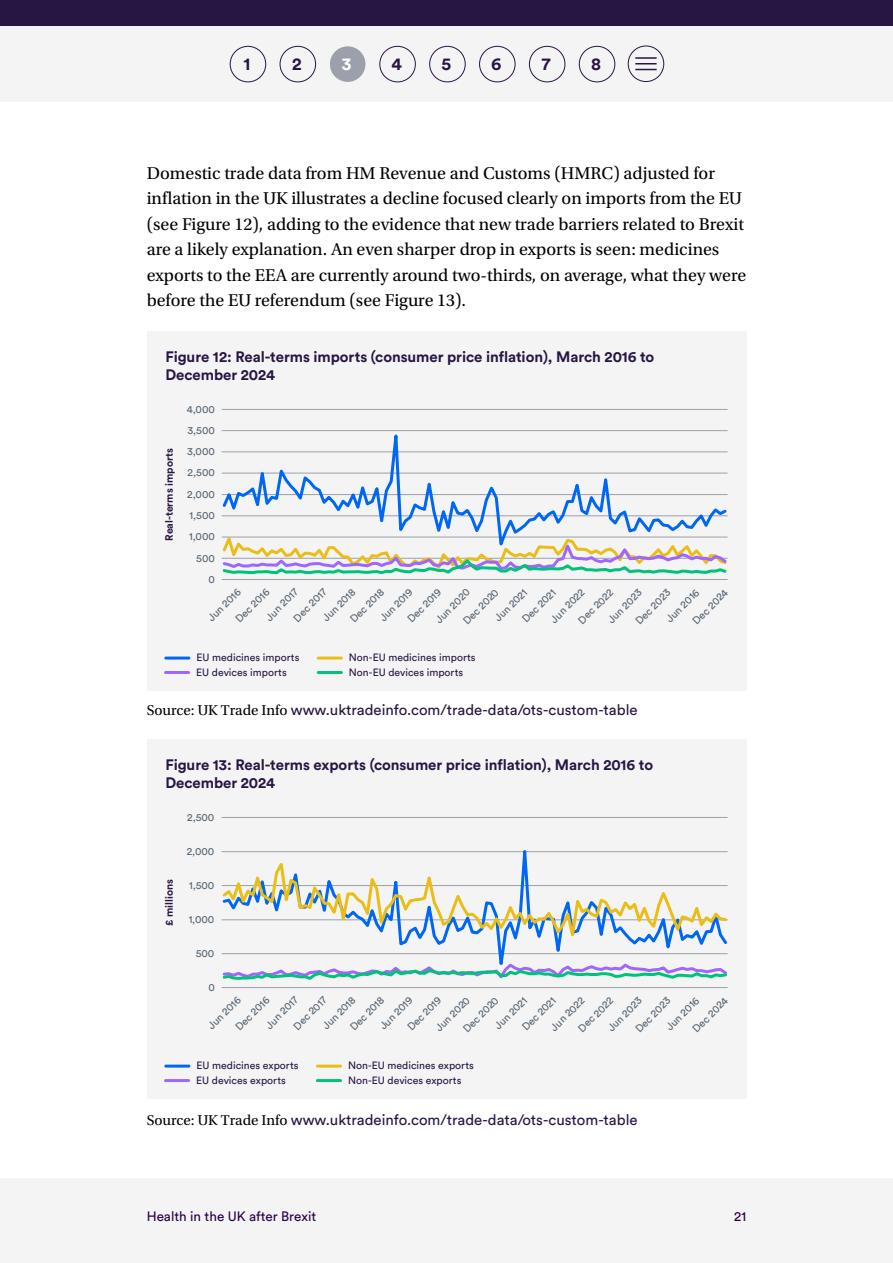
<style>
.page{position:relative;width:893px;height:1263px;background:#fff}
.page>*{position:absolute;margin:0;border:0;box-sizing:border-box;transform-origin:0 0}
.Body_text{font:18px/25.5px "Utopia Std";color:#000}
.t1{font:700 17.55px "Circular Pro";color:#271544}
.t2{font:700 17.55px "Circular Pro";color:#fff}
.t3{font:700 15px/18px "Circular Pro";letter-spacing:-.005em;color:#271544}
.Source_Note{font:15px "Circular Pro";color:#271544}
.t4{font:13.5px "Circular Pro";color:#280048}
.t5{font:10.5px "Circular Pro";letter-spacing:-.005em;color:#556370}
.t6{font:10.5px "Circular Pro";color:#271544}
.t7{font:700 10.5px "Circular Pro";letter-spacing:-.005em;color:#271544}
.s1{font-family:"Utopia Std";color:#000}
</style>
<div class="page">
<div style="left:0;top:0;width:893px;height:26px;background:#271544"></div>
<div style="left:0;top:26px;width:893px;height:76px;background:#f5f4f4"></div>
<div style="left:0;top:1179px;width:893px;height:84px;background:#f5f4f4"></div>
<div style="left:330px;top:46px;width:35px;height:36px;background:#9ba0ab;border-radius:50%"></div>
<div style="left:628px;top:46px;width:36px;height:36px;border:1px solid #271544;border-radius:50%"></div>
<hr style="left:635px;top:57px;width:22px;height:2px;background:#271544">
<hr style="left:635px;top:63px;width:22px;height:2px;background:#271544">
<svg style="left:635px;top:69px;width:22px;height:1px"></svg>
<div style="left:230px;top:46px;width:36px;height:36px;border:1px solid #271544;border-radius:50%"></div>
<div style="left:280px;top:46px;width:36px;height:36px;border:1px solid #271544;border-radius:50%"></div>
<div style="left:379px;top:46px;width:37px;height:36px;border:1px solid #271544;border-radius:50%"></div>
<div style="left:429px;top:46px;width:36px;height:36px;border:1px solid #271544;border-radius:50%"></div>
<div style="left:479px;top:46px;width:36px;height:36px;border:1px solid #271544;border-radius:50%"></div>
<div style="left:529px;top:46px;width:36px;height:36px;border:1px solid #271544;border-radius:50%"></div>
<div style="left:579px;top:46px;width:36px;height:36px;border:1px solid #271544;border-radius:50%"></div>
<div style="left:147px;top:332px;width:599px;height:359px;background:#f4f4f4"></div>
<hr style="left:166px;top:656px;width:23px;height:3px;background:#0066f4">
<hr style="left:318px;top:656px;width:23px;height:3px;background:#eabe17">
<hr style="left:165px;top:671px;width:24px;height:3px;background:#9f67ff">
<hr style="left:318px;top:671px;width:23px;height:3px;background:#00c27a">
<hr style="left:222px;top:579px;width:506px;height:1px;background:#9ba0ab">
<svg style="left:221px;top:409px;width:507px;height:121px"></svg>
<svg style="left:221px;top:530px;width:507px;height:45px"></svg>
<div style="left:147px;top:739px;width:599px;height:360px;background:#f4f4f4"></div>
<hr style="left:317px;top:1064px;width:24px;height:3px;background:#eabe17">
<hr style="left:165px;top:1079px;width:24px;height:3px;background:#9f67ff">
<hr style="left:317px;top:1079px;width:24px;height:3px;background:#00c27a">
<hr style="left:166px;top:1064px;width:23px;height:3px;background:#0066f4">
<svg style="left:221px;top:817px;width:507px;height:171px"></svg>
<svg style="left:221px;top:855px;width:507px;height:96px"></svg>
<svg style="left:221px;top:961px;width:507px;height:21px"></svg>
<p class="t1" style="left:244px;top:52px;width:8px">1</p>
<p class="t1" style="left:292px;top:52px;width:11px">2</p>
<p class="t2" style="left:342px;top:52px;width:11px">3</p>
<p class="t1" style="left:391px;top:52px;width:12px">4</p>
<p class="t1" style="left:442px;top:52px;width:11px">5</p>
<p class="t1" style="left:491px;top:52px;width:12px">6</p>
<p class="t1" style="left:542px;top:52px;width:10px">7</p>
<p class="t1" style="left:591px;top:52px;width:11px">8</p>
<p class="Body_text" style="left:147px;top:160px;width:601px">Domestic trade data from HM Revenue and Customs (HMRC) adjusted for inflation in the UK illustrates a decline focused clearly on imports from the EU (see Figure 12), adding to the evidence that new trade barriers related to Brexit are a likely explanation. An even sharper drop in exports is seen: medicines exports to the EEA are currently around two-thirds, on average, what they were before the EU referendum (see Figure 13).</p>
<p class="t3" style="left:165px;top:347px;width:490px">Figure 12: Real-terms imports (consumer price inflation), March 2016 to<br>December 2024</p>
<p class="t5" style="left:187px;top:402px;width:30px">4,000</p>
<p class="t7" style="left:162px;top:541px;width:94px;rotate:-90deg">Real-terms imports</p>
<p class="t5" style="left:187px;top:423px;width:29px">3,500</p>
<p class="t5" style="left:187px;top:444px;width:29px">3,000</p>
<p class="t5" style="left:188px;top:466px;width:29px">2,500</p>
<p class="t5" style="left:187px;top:487px;width:29px">2,000</p>
<p class="t5" style="left:190px;top:508px;width:27px">1,500</p>
<p class="t5" style="left:189px;top:529px;width:27px">1,000</p>
<p class="t5" style="left:196px;top:551px;width:20px">500</p>
<p class="t5" style="left:208px;top:572px;width:8px">0</p>
<p class="t5" style="left:263px;top:614px;width:42px;rotate:-45deg">Jun 2017</p>
<p class="t5" style="left:204px;top:615px;width:43px;rotate:-45deg">Jun 2016</p>
<p class="t5" style="left:290px;top:615px;width:44px;rotate:-45deg">Dec 2017</p>
<p class="t5" style="left:232px;top:616px;width:45px;rotate:-45deg">Dec 2016</p>
<p class="t5" style="left:319px;top:615px;width:43px;rotate:-45deg">Jun 2018</p>
<p class="t5" style="left:347px;top:616px;width:44px;rotate:-45deg">Dec 2018</p>
<p class="t5" style="left:376px;top:615px;width:43px;rotate:-45deg">Jun 2019</p>
<p class="t5" style="left:404px;top:616px;width:45px;rotate:-45deg">Dec 2019</p>
<p class="t5" style="left:432px;top:616px;width:46px;rotate:-45deg">Jun 2020</p>
<p class="t5" style="left:460px;top:617px;width:47px;rotate:-45deg">Dec 2020</p>
<p class="t5" style="left:547px;top:616px;width:45px;rotate:-45deg">Jun 2022</p>
<p class="t5" style="left:575px;top:617px;width:46px;rotate:-45deg">Dec 2022</p>
<p class="t5" style="left:689px;top:617px;width:46px;rotate:-45deg">Dec 2024</p>
<p class="t5" style="left:663px;top:615px;width:43px;rotate:-45deg">Jun 2016</p>
<p class="t5" style="left:604px;top:616px;width:45px;rotate:-45deg">Jun 2023</p>
<p class="t5" style="left:632px;top:617px;width:46px;rotate:-45deg">Dec 2023</p>
<p class="t5" style="left:491px;top:615px;width:43px;rotate:-45deg">Jun 2021</p>
<p class="t5" style="left:519px;top:616px;width:44px;rotate:-45deg">Dec 2021</p>
<p class="t6" style="left:196px;top:651px;width:104px">EU medicines imports</p>
<p class="t6" style="left:349px;top:651px;width:128px">Non-EU medicines imports</p>
<p class="t6" style="left:196px;top:665px;width:92px">EU devices imports</p>
<p class="t6" style="left:349px;top:665px;width:116px">Non-EU devices imports</p>
<p class="Source_Note" style="left:147px;top:700px;width:492px"><span class="s1">Source: UK Trade Info</span> www.uktradeinfo.com/trade-data/ots-custom-table</p>
<p class="t3" style="left:165px;top:755px;width:489px">Figure 13: Real-terms exports (consumer price inflation), March 2016 to<br>December 2024</p>
<p class="t5" style="left:187px;top:810px;width:29px">2,500</p>
<p class="t7" style="left:162px;top:926px;width:48px;rotate:-90deg">£ millions</p>
<p class="t5" style="left:187px;top:844px;width:29px">2,000</p>
<p class="t5" style="left:189px;top:878px;width:27px">1,500</p>
<p class="t5" style="left:189px;top:912px;width:27px">1,000</p>
<p class="t5" style="left:196px;top:946px;width:20px">500</p>
<p class="t5" style="left:208px;top:980px;width:8px">0</p>
<p class="t5" style="left:263px;top:1022px;width:42px;rotate:-45deg">Jun 2017</p>
<p class="t5" style="left:204px;top:1023px;width:43px;rotate:-45deg">Jun 2016</p>
<p class="t5" style="left:290px;top:1023px;width:44px;rotate:-45deg">Dec 2017</p>
<p class="t5" style="left:232px;top:1024px;width:45px;rotate:-45deg">Dec 2016</p>
<p class="t5" style="left:319px;top:1023px;width:43px;rotate:-45deg">Jun 2018</p>
<p class="t5" style="left:347px;top:1024px;width:44px;rotate:-45deg">Dec 2018</p>
<p class="t5" style="left:376px;top:1023px;width:43px;rotate:-45deg">Jun 2019</p>
<p class="t5" style="left:404px;top:1024px;width:45px;rotate:-45deg">Dec 2019</p>
<p class="t5" style="left:432px;top:1024px;width:46px;rotate:-45deg">Jun 2020</p>
<p class="t5" style="left:460px;top:1025px;width:47px;rotate:-45deg">Dec 2020</p>
<p class="t5" style="left:547px;top:1024px;width:45px;rotate:-45deg">Jun 2022</p>
<p class="t5" style="left:575px;top:1025px;width:46px;rotate:-45deg">Dec 2022</p>
<p class="t5" style="left:689px;top:1025px;width:46px;rotate:-45deg">Dec 2024</p>
<p class="t5" style="left:663px;top:1023px;width:43px;rotate:-45deg">Jun 2016</p>
<p class="t5" style="left:604px;top:1024px;width:45px;rotate:-45deg">Jun 2023</p>
<p class="t5" style="left:632px;top:1025px;width:46px;rotate:-45deg">Dec 2023</p>
<p class="t5" style="left:491px;top:1023px;width:43px;rotate:-45deg">Jun 2021</p>
<p class="t5" style="left:519px;top:1024px;width:44px;rotate:-45deg">Dec 2021</p>
<p class="t6" style="left:196px;top:1059px;width:104px">EU medicines exports</p>
<p class="t6" style="left:348px;top:1059px;width:127px">Non-EU medicines exports</p>
<p class="t6" style="left:196px;top:1073px;width:91px">EU devices exports</p>
<p class="t6" style="left:348px;top:1073px;width:115px">Non-EU devices exports</p>
<p class="Source_Note" style="left:147px;top:1109px;width:492px"><span class="s1">Source: UK Trade Info</span> www.uktradeinfo.com/trade-data/ots-custom-table</p>
<p class="t4" style="left:147px;top:1207px;width:171px">Health in the UK after Brexit</p>
<p class="t4" style="left:734px;top:1207px;width:14px">21</p>
</div>
